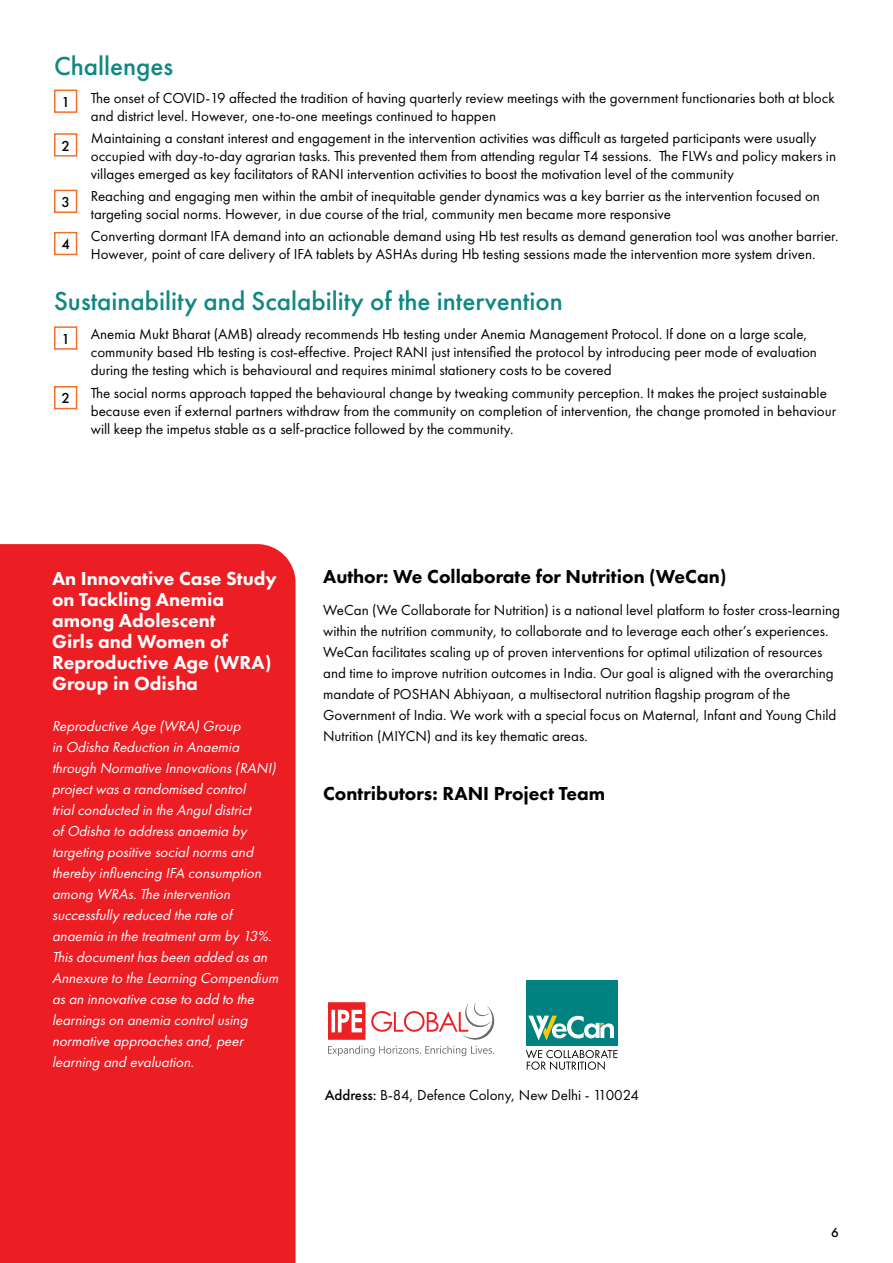
<style>
.page{position:relative;width:893px;height:1263px;background:#fff}
.page>*{position:absolute;margin:0;border:0;box-sizing:border-box;transform-origin:0 0}
.t1{font:500 27px "Futura PT";color:#108882}
.t2{font:800 19.5px/21px "Futura PT";color:#fff}
.t3{font:800 19.5px "Futura PT";color:#000}
.t4{font:15px/18px "Futura PT";color:#000}
.t5{font:italic 15px/21px "Futura PT";color:#fff}
.t6{font:500 15px "Futura PT";color:#000}
.t7{font:500 13.5px "Futura PT";color:#000}
.s1{font-weight:500}
</style>
<div class="page">
<div style="left:54px;top:90px;width:23px;height:23px;border:2px solid #f3702b"></div>
<div style="left:54px;top:326px;width:23px;height:24px;border:2px solid #f3702b"></div>
<div style="left:54px;top:386px;width:23px;height:23px;border:2px solid #f3702b"></div>
<div style="left:54px;top:133px;width:23px;height:24px;border:2px solid #f3702b"></div>
<div style="left:54px;top:190px;width:23px;height:23px;border:2px solid #f3702b"></div>
<div style="left:54px;top:232px;width:23px;height:23px;border:2px solid #f3702b"></div>
<div style="left:0;top:544px;width:296px;height:719px;background:#ed1d24"></div>
<svg style="left:526px;top:1050px;width:91px;height:20px"></svg>
<div style="left:526px;top:980px;width:91px;height:66px;background:#008280"></div>
<svg style="left:528px;top:1016px;width:86px;height:24px"></svg>
<svg style="left:328px;top:1002px;width:166px;height:54px"></svg>
<h1 class="t1" style="left:54px;top:49px;width:121px">Challenges</h1>
<p class="t6" style="left:61px;top:93px;width:10px">1</p>
<p class="t6" style="left:61px;top:137px;width:10px">2</p>
<p class="t6" style="left:61px;top:193px;width:10px">3</p>
<p class="t6" style="left:61px;top:235px;width:10px">4</p>
<p class="t4" style="left:91px;top:88px;width:745px">The onset of COVID-19 affected the tradition of having quarterly review meetings with the government functionaries both at block and district level. However, one-to-one meetings continued to happen</p>
<p class="t4" style="left:91px;top:129px;width:747px">Maintaining a constant interest and engagement in the intervention activities was difficult as targeted participants were usually occupied with day-to-day agrarian tasks. This prevented them from attending regular T4 sessions. The FLWs and policy makers in villages emerged as key facilitators of RANI intervention activities to boost the motivation level of the community</p>
<p class="t4" style="left:91px;top:187px;width:731px">Reaching and engaging men within the ambit of inequitable gender dynamics was a key barrier as the intervention focused on targeting social norms. However, in due course of the trial, community men became more responsive</p>
<p class="t4" style="left:91px;top:227px;width:749px">Converting dormant IFA demand into an actionable demand using Hb test results as demand generation tool was another barrier.<br>However, point of care delivery of IFA tablets by ASHAs during Hb testing sessions made the intervention more system driven.</p>
<h1 class="t1" style="left:54px;top:285px;width:510px">Sustainability and Scalability of the intervention</h1>
<p class="t6" style="left:61px;top:330px;width:10px">1</p>
<p class="t6" style="left:61px;top:389px;width:10px">2</p>
<p class="t4" style="left:91px;top:325px;width:728px">Anemia Mukt Bharat (AMB) already recommends Hb testing under Anemia Management Protocol. If done on a large scale, community based Hb testing is cost-effective. Project RANI just intensified the protocol by introducing peer mode of evaluation during the testing which is behavioural and requires minimal stationery costs to be covered</p>
<p class="t4" style="left:91px;top:384px;width:747px">The social norms approach tapped the behavioural change by tweaking community perception. It makes the project sustainable because even if external partners withdraw from the community on completion of intervention, the change promoted in behaviour will keep the impetus stable as a self-practice followed by the community.</p>
<h2 class="t2" style="left:52px;top:568px;width:226px">An Innovative Case Study on Tackling Anemia among Adolescent<br>Girls and Women of<br>Reproductive Age (WRA)<br>Group in Odisha</h2>
<h2 class="t3" style="left:323px;top:565px;width:405px">Author: We Collaborate for Nutrition (WeCan)</h2>
<p class="t4" style="left:323px;top:600px;width:518px;line-height:21px">WeCan (We Collaborate for Nutrition) is a national level platform to foster cross-learning within the nutrition community, to collaborate and to leverage each other’s experiences.<br>WeCan facilitates scaling up of proven interventions for optimal utilization of resources and time to improve nutrition outcomes in India. Our goal is aligned with the overarching mandate of POSHAN Abhiyaan, a multisectoral nutrition flagship program of the Government of India. We work with a special focus on Maternal, Infant and Young Child Nutrition (MIYCN) and its key thematic areas.</p>
<p class="t5" style="left:52px;top:716px;width:231px">Reproductive Age (WRA)Group<br>in Odisha Reduction in Anaemia through Normative Innovations(RANI) projectwasa randomised control trialconducted in the Anguldistrict ofOdisha to addressanaemia by targeting positive socialnormsand thereby influencing IFA consumption among WRAs.The intervention successfully reduced the rate of anaemia in the treatmentarm by 13%.<br>Thisdocumenthasbeen added asan Annexure to the Learning Compendium asan innovative case to add to the learningson anemia controlusing normative approachesand,peer learning and evaluation.</p>
<h2 class="t3" style="left:323px;top:781px;width:284px">Contributors: RANI Project Team</h2>
<p class="t4" style="left:325px;top:1086px;width:316px"><span class="s1">Address:</span> B-84, Defence Colony, New Delhi - 110024</p>
<p class="t7" style="left:831px;top:1224px;width:9px">6</p>
</div>
